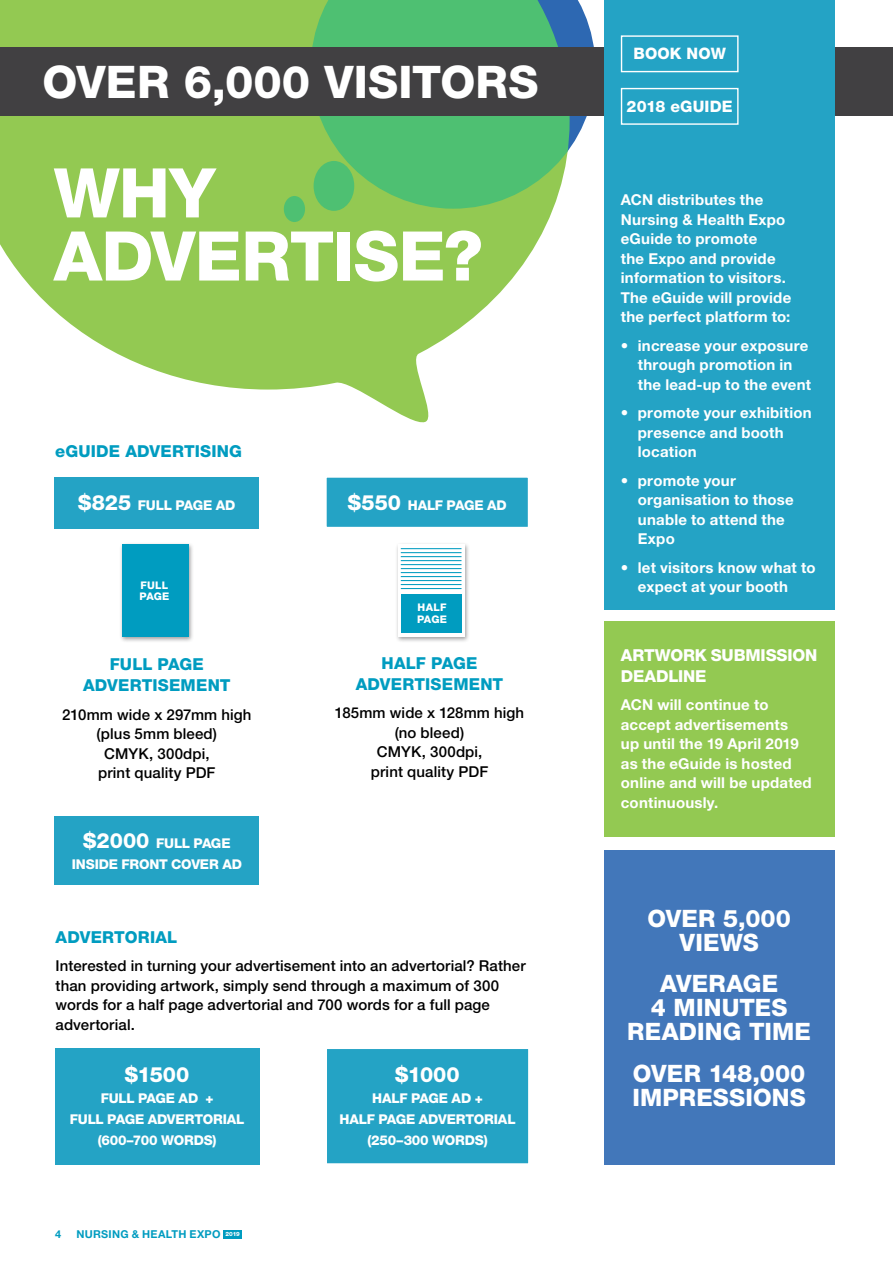
<style>
.page{position:relative;width:893px;height:1263px;background:#fff}
.page>*{position:absolute;margin:0;border:0;box-sizing:border-box;transform-origin:0 0}
.t1{font:800 68.55px/63.2px "Helvetica Neue LT Std";letter-spacing:-.01em;color:#fff}
.t2{font:800 45px "Helvetica Neue LT Std";color:#fff}
.t3{font:800 24px/23.7px "Helvetica Neue LT Std";letter-spacing:.005em;color:#fff;text-align:center}
.t4{font:800 21px "Helvetica Neue LT Std";color:#fff}
.t5{font:800 16.5px/21px "Helvetica Neue LT Std";letter-spacing:.015em;color:#009cc0;text-align:center}
.t6{font:800 16.5px/21px "Helvetica Neue LT Std";letter-spacing:-.01em;color:#fff}
.t7{font:800 15.75px "Helvetica Neue LT Std";letter-spacing:.01em;color:#fff}
.t8{font:700 15px/19.5px "Helvetica Neue LT Std";letter-spacing:.015em;color:#fff}
.t9{font:500 15px/19.5px "Helvetica Neue LT Std";letter-spacing:.005em;color:#000;text-align:center}
.t10{font:800 13.5px/21px "Helvetica Neue LT Std";letter-spacing:-.015em;color:#fff;text-align:center}
.t11{font:700 10.95px "Helvetica Neue LT Std";letter-spacing:.025em;color:#009cc0}
.t12{font:800 10.5px/11.9px "Helvetica Neue LT Std";letter-spacing:.015em;color:#fff}
.s1{font-size:21px}
</style>
<div class="page">
<div style="left:224px;top:1230px;width:18px;height:8px;background:#009cc0"></div>
<div style="left:55px;top:477px;width:204px;height:51px;background:#24a3c5"></div>
<div style="left:55px;top:816px;width:204px;height:69px;background:#24a3c5"></div>
<div style="left:55px;top:1048px;width:204px;height:117px;background:#24a3c5"></div>
<div style="left:326px;top:477px;width:203px;height:51px;background:#24a3c5"></div>
<div style="left:325px;top:476px;width:204px;height:52px;border:2px solid #fff"></div>
<div style="left:326px;top:1048px;width:203px;height:116px;background:#24a3c5"></div>
<div style="left:325px;top:1047px;width:205px;height:118px;border:2px solid #fff"></div>
<div style="left:120px;top:542px;width:74px;height:101px;background:#414042;opacity:.5"></div>
<div style="left:122px;top:544px;width:67px;height:93px;background:#009cc0"></div>
<div style="left:395px;top:542px;width:75px;height:101px;background:#414042;opacity:.5"></div>
<div style="left:398px;top:544px;width:66px;height:93px;background:linear-gradient(to right,#fefeff,#fff)"></div>
<div style="left:401px;top:594px;width:60px;height:39px;background:#009cc0"></div>
<hr style="left:401px;top:588px;width:60px;height:1px;background:#009cc0">
<hr style="left:401px;top:584px;width:60px;height:1px;background:#009cc0">
<hr style="left:401px;top:580px;width:60px;height:1px;background:#009cc0">
<hr style="left:401px;top:576px;width:60px;height:1px;background:#009cc0">
<hr style="left:401px;top:568px;width:60px;height:1px;background:#009cc0">
<hr style="left:401px;top:572px;width:60px;height:1px;background:#009cc0">
<hr style="left:401px;top:560px;width:60px;height:1px;background:#009cc0">
<hr style="left:401px;top:564px;width:60px;height:1px;background:#009cc0">
<hr style="left:401px;top:552px;width:60px;height:1px;background:#009cc0">
<hr style="left:401px;top:548px;width:60px;height:1px;background:#009cc0">
<hr style="left:401px;top:556px;width:60px;height:1px;background:#009cc0">
<svg style="left:0;top:0;width:553px;height:423px;fill:#93c952"></svg>
<svg style="left:311px;top:0;width:283px;height:209px;background:#61c07b"></svg>
<div style="left:314px;top:161px;width:40px;height:50px;background:#4ec072;border-radius:50%"></div>
<div style="left:284px;top:196px;width:21px;height:26px;background:#4ec072;border-radius:50%"></div>
<div style="left:0;top:47px;width:893px;height:69px;background:#414042"></div>
<div style="left:604px;top:0;width:230px;height:609px;background:#24a3c5"></div>
<div style="left:621px;top:88px;width:118px;height:37px;border:1px solid #fff"></div>
<div style="left:604px;top:850px;width:230px;height:315px;background:#4277ba"></div>
<div style="left:604px;top:621px;width:230px;height:215px;background:#93c952"></div>
<div style="left:621px;top:35px;width:118px;height:37px;border:1px solid #fff"></div>
<h2 class="t2" style="left:43px;top:55px;width:497px">OVER 6,000 VISITORS</h2>
<h1 class="t1" style="left:54px;top:161px;width:431px">WHY<br>ADVERTISE?</h1>
<p class="t5" style="left:55px;top:440px;width:188px">eGUIDE ADVERTISING</p>
<p class="t10" style="left:78px;top:495px;width:159px"><span class="s1">$825</span> FULL PAGE AD</p>
<p class="t12" style="left:139px;top:579px;width:32px">FULL<br>PAGE</p>
<p class="t5" style="left:83px;top:654px;width:149px">FULL PAGE<br>ADVERTISEMENT</p>
<p class="t9" style="left:62px;top:704px;width:191px">210mm wide x 297mm high (plus 5mm bleed)<br>CMYK, 300dpi,<br>print quality PDF</p>
<p class="t10" style="left:72px;top:832px;width:172px"><span class="s1">$2000</span> FULL PAGE<br>INSIDE FRONT COVER AD</p>
<p class="t10" style="left:348px;top:494px;width:161px"><span class="s1">$550</span> HALF PAGE AD</p>
<p class="t12" style="left:417px;top:601px;width:32px">HALF<br>PAGE</p>
<p class="t5" style="left:356px;top:652px;width:149px">HALF PAGE<br>ADVERTISEMENT</p>
<p class="t9" style="left:335px;top:703px;width:191px">185mm wide x 128mm high (no bleed)<br>CMYK, 300dpi,<br>print quality PDF</p>
<p class="t5" style="left:56px;top:926px;width:123px">ADVERTORIAL</p>
<p class="t9" style="left:56px;top:956px;width:471px;text-align:left">Interested in turning your advertisement into an advertorial? Rather than providing artwork, simply send through a maximum of 300 words for a half page advertorial and 700 words for a full page advertorial.</p>
<h3 class="t4" style="left:125px;top:1062px;width:66px">$1500</h3>
<p class="t10" style="left:70px;top:1088px;width:176px">FULL PAGE AD +<br>FULL PAGE ADVERTORIAL (600–700 WORDS)</p>
<p class="t11" style="left:55px;top:1227px;width:8px">4</p>
<p class="t11" style="left:76px;top:1227px;width:165px">NURSING &amp; HEALTH EXPO <sup>2019</sup></p>
<h3 class="t4" style="left:395px;top:1062px;width:66px">$1000</h3>
<p class="t10" style="left:340px;top:1088px;width:178px">HALF PAGE AD +<br>HALF PAGE ADVERTORIAL (250–300 WORDS)</p>
<p class="t7" style="left:633px;top:45px;width:94px">BOOK NOW</p>
<p class="t7" style="left:627px;top:97px;width:108px">2018 eGUIDE</p>
<p class="t8" style="left:621px;top:190px;width:172px">ACN distributes the<br>Nursing &amp; Health Expo eGuide to promote<br>the Expo and provide information to visitors.<br>The eGuide will provide the perfect platform to:</p>
<p class="t8" style="left:638px;top:335px;width:175px;text-indent:-17px">• increase your exposure through promotion in the lead-up to the event</p>
<p class="t8" style="left:638px;top:403px;width:175px;text-indent:-17px">• promote your exhibition presence and booth location</p>
<p class="t8" style="left:638px;top:470px;width:157px;text-indent:-17px">• promote your organisation to those unable to attend the<br>Expo</p>
<p class="t8" style="left:638px;top:557px;width:179px;text-indent:-17px">• let visitors know what to expect at your booth</p>
<p class="t6" style="left:621px;top:644px;width:198px">ARTWORK SUBMISSION<br>DEADLINE</p>
<p class="t8" style="left:621px;top:695px;width:192px">ACN will continue to accept advertisements<br>up until the 19 April 2019 as the eGuide is hosted online and will be updated continuously.</p>
<h3 class="t3" style="left:647px;top:906px;width:145px">OVER 5,000<br>VIEWS</h3>
<h3 class="t3" style="left:627px;top:972px;width:185px">AVERAGE<br>4 MINUTES<br>READING TIME</h3>
<h3 class="t3" style="left:632px;top:1061px;width:175px;text-align:left">OVER 148,000<br>IMPRESSIONS</h3>
</div>
